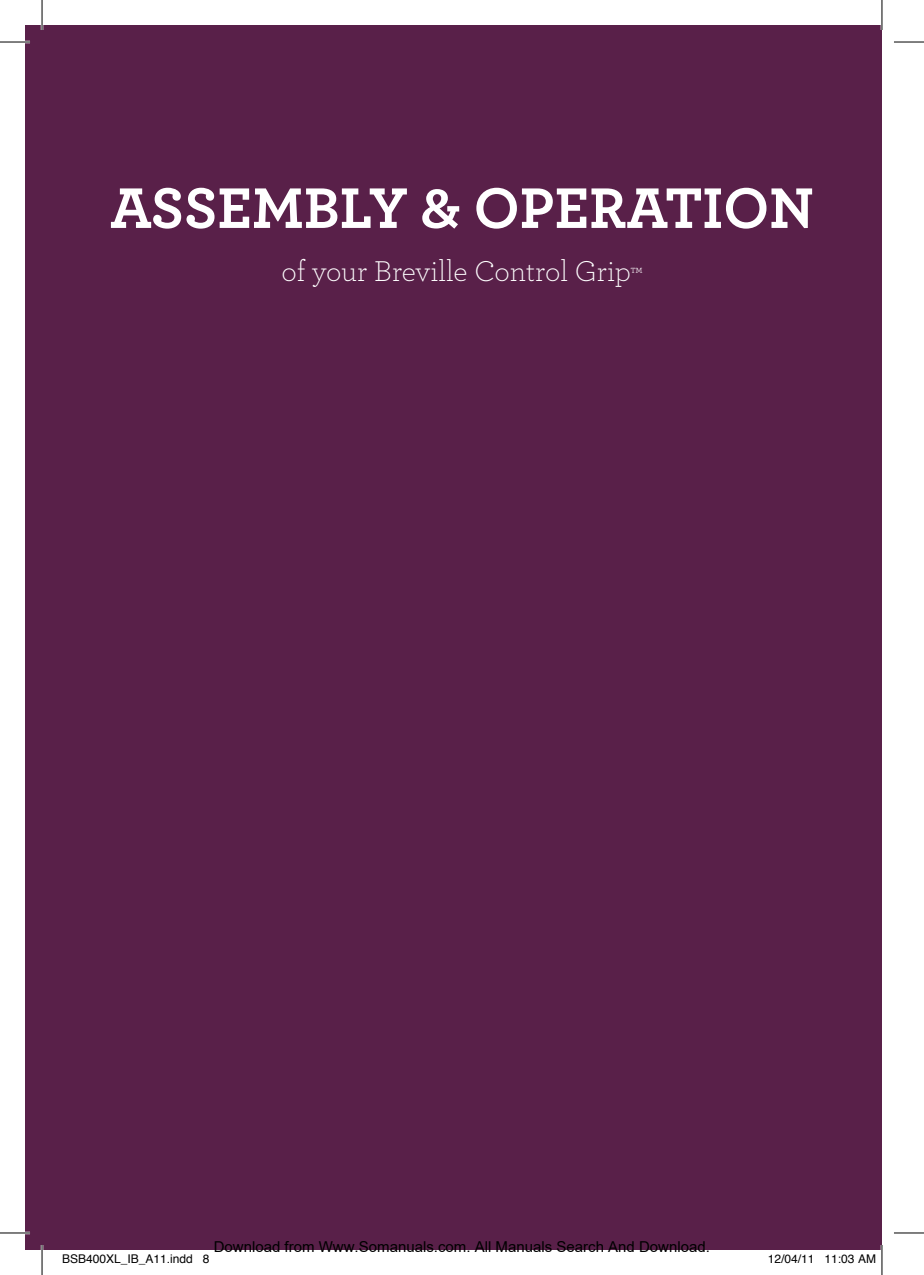
<style>
.page{position:relative;width:924px;height:1275px;background:#fff}
.page>*{position:absolute;margin:0;border:0;box-sizing:border-box;transform-origin:0 0}
.t1{font:60px "Archer Bold LF";color:#fff}
.t2{font:30px "Archer Light LF";color:#fff}
.t3{font:15px "Arial";color:#000}
.t4{font:12px "Helvetica";color:#000}
.s1{font-size:20px}
</style>
<div class="page">
<div style="left:25px;top:25px;width:856px;height:1225px;background:#592049"></div>
<hr style="left:0;top:41px;width:30px;height:2px;background:#fff">
<hr style="left:0;top:1231px;width:30px;height:3px;background:#fff">
<hr style="left:41px;top:0;width:2px;height:30px;background:#fff">
<hr style="left:41px;top:1245px;width:2px;height:30px;background:#fff">
<hr style="left:880px;top:0;width:2px;height:30px;background:#fff">
<hr style="left:880px;top:1245px;width:2px;height:30px;background:#fff">
<hr style="left:0;top:42px;width:30px;height:1px;background:#000">
<hr style="left:893px;top:42px;width:30px;height:1px;background:#000">
<hr style="left:0;top:1232px;width:30px;height:1px;background:#000">
<hr style="left:893px;top:1232px;width:30px;height:1px;background:#000">
<hr style="left:42px;top:0;width:1px;height:30px;background:#000">
<hr style="left:42px;top:1245px;width:1px;height:30px;background:#000">
<hr style="left:881px;top:0;width:1px;height:30px;background:#000">
<hr style="left:881px;top:1245px;width:1px;height:30px;background:#000">
<h1 class="t1" style="left:110px;top:170px;width:705px">ASSEMBLY &amp; OPERATION</h1>
<h2 class="t2" style="left:281px;top:252px;width:362px">of your Breville Control Grip<span class="s1">™</span></h2>
<p class="t3" style="left:214px;top:1238px;width:497px">Download from Www.Somanuals.com. All Manuals Search And Download.</p>
<p class="t4" style="left:62px;top:1249px;width:149px">BSB400XL_IB_A11.indd 8</p>
<p class="t4" style="left:767px;top:1249px;width:110px">12/04/11 11:03 AM</p>
</div>
